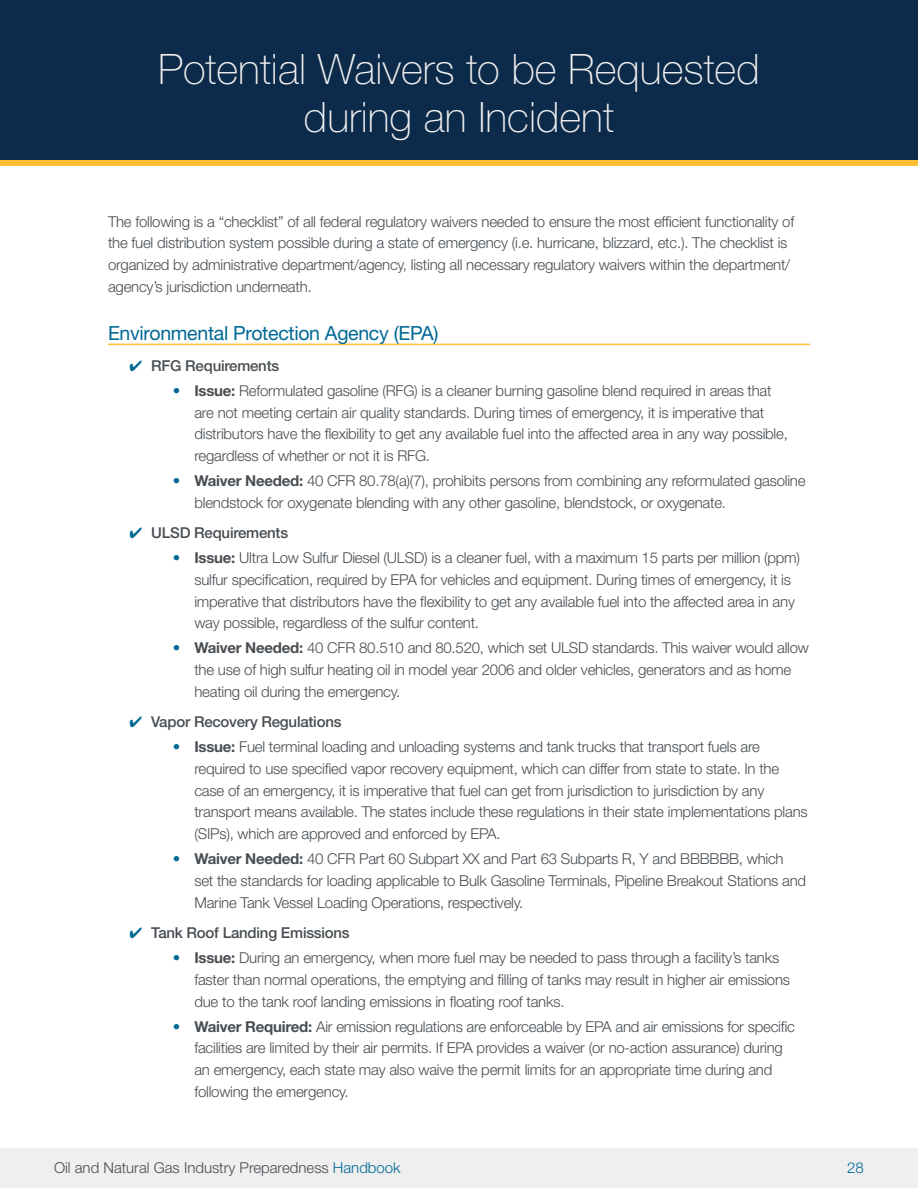
<style>
.page{position:relative;width:918px;height:1188px;background:#fff}
.page>*{position:absolute;margin:0;border:0;box-sizing:border-box;transform-origin:0 0}
.t1{font:100 42px/48px "Helvetica Neue LT Std";color:#efeff0;text-align:center}
.t2{font:19.5px "Helvetica Neue LT Std";letter-spacing:-.015em;color:#006894}
.t3{font:300 15px/21.8px "Helvetica Neue LT Std";letter-spacing:-.015em;color:#474d52}
.t4{font:500 15px "Helvetica Neue LT Std";letter-spacing:-.015em;color:#474d52}
.t5{font:300 15px "Helvetica Neue LT Std";color:#006894}
.s1{color:#006894}
.s2{font-weight:700}
</style>
<div class="page">
<div style="left:0;top:0;width:918px;height:164px;background:#0c2a4a"></div>
<div style="left:0;top:160px;width:918px;height:6px;background:#fbbe34"></div>
<div style="left:0;top:1148px;width:918px;height:40px;background:#efeff0"></div>
<hr style="left:108px;top:344px;width:702px;height:1px;background:#fbbe34">
<h1 class="t1" style="left:158px;top:45px;width:603px">Potential Waivers to be Requested during an Incident</h1>
<p class="t3" style="left:108px;top:210px;width:688px">The following is a “checklist” of all federal regulatory waivers needed to ensure the most efficient functionality of the fuel distribution system possible during a state of emergency (i.e. hurricane, blizzard, etc.). The checklist is organized by administrative department/agency, listing all necessary regulatory waivers within the department/ agency’s jurisdiction underneath.</p>
<h2 class="t2" style="left:108px;top:322px;width:332px">Environmental Protection Agency (EPA)</h2>
<p class="t4" style="left:130px;top:356px;width:151px"><span class="s1">✔</span> RFG Requirements</p>
<p class="t3" style="left:194px;top:379px;width:595px;text-indent:-22px"><span class="s1">•</span> <span class="s2">Issue:</span> Reformulated gasoline (RFG) is a cleaner burning gasoline blend required in areas that are not meeting certain air quality standards. During times of emergency, it is imperative that distributors have the flexibility to get any available fuel into the affected area in any way possible, regardless of whether or not it is RFG.</p>
<p class="t3" style="left:194px;top:469px;width:613px;text-indent:-22px"><span class="s1">•</span> <span class="s2">Waiver Needed:</span> 40 CFR 80.78(a)(7), prohibits persons from combining any reformulated gasoline blendstock for oxygenate blending with any other gasoline, blendstock, or oxygenate.</p>
<p class="t4" style="left:130px;top:524px;width:160px"><span class="s1">✔</span> ULSD Requirements</p>
<p class="t3" style="left:194px;top:547px;width:607px;text-indent:-22px"><span class="s1">•</span> <span class="s2">Issue:</span> Ultra Low Sulfur Diesel (ULSD) is a cleaner fuel, with a maximum 15 parts per million (ppm) sulfur specification, required by EPA for vehicles and equipment. During times of emergency, it is imperative that distributors have the flexibility to get any available fuel into the affected area in any way possible, regardless of the sulfur content.</p>
<p class="t3" style="left:194px;top:637px;width:616px;text-indent:-22px"><span class="s1">•</span> <span class="s2">Waiver Needed:</span> 40 CFR 80.510 and 80.520, which set ULSD standards. This waiver would allow the use of high sulfur heating oil in model year 2006 and older vehicles, generators and as home heating oil during the emergency.</p>
<p class="t4" style="left:130px;top:713px;width:213px"><span class="s1">✔</span> Vapor Recovery Regulations</p>
<p class="t3" style="left:194px;top:736px;width:615px;text-indent:-22px"><span class="s1">•</span> <span class="s2">Issue:</span> Fuel terminal loading and unloading systems and tank trucks that transport fuels are required to use specified vapor recovery equipment, which can differ from state to state. In the case of an emergency, it is imperative that fuel can get from jurisdiction to jurisdiction by any transport means available. The states include these regulations in their state implementations plans (SIPs), which are approved and enforced by EPA.</p>
<p class="t3" style="left:194px;top:848px;width:613px;text-indent:-22px"><span class="s1">•</span> <span class="s2">Waiver Needed:</span> 40 CFR Part 60 Subpart XX and Part 63 Subparts R, Y and BBBBBB, which set the standards for loading applicable to Bulk Gasoline Terminals, Pipeline Breakout Stations and<br>Marine Tank Vessel Loading Operations, respectively.</p>
<p class="t4" style="left:130px;top:924px;width:222px"><span class="s1">✔</span> Tank Roof Landing Emissions</p>
<p class="t3" style="left:194px;top:947px;width:597px;text-indent:-22px"><span class="s1">•</span> <span class="s2">Issue:</span> During an emergency, when more fuel may be needed to pass through a facility’s tanks faster than normal operations, the emptying and filling of tanks may result in higher air emissions due to the tank roof landing emissions in floating roof tanks.</p>
<p class="t3" style="left:194px;top:1015px;width:602px;text-indent:-22px"><span class="s1">•</span> <span class="s2">Waiver Required:</span> Air emission regulations are enforceable by EPA and air emissions for specific facilities are limited by their air permits. If EPA provides a waiver (or no-action assurance) during an emergency, each state may also waive the permit limits for an appropriate time during and following the emergency.</p>
<p class="t3" style="left:54px;top:1157px;width:348px">Oil and Natural Gas Industry Preparedness <span class="s1">Handbook</span></p>
<p class="t5" style="left:847px;top:1159px;width:18px">28</p>
</div>
